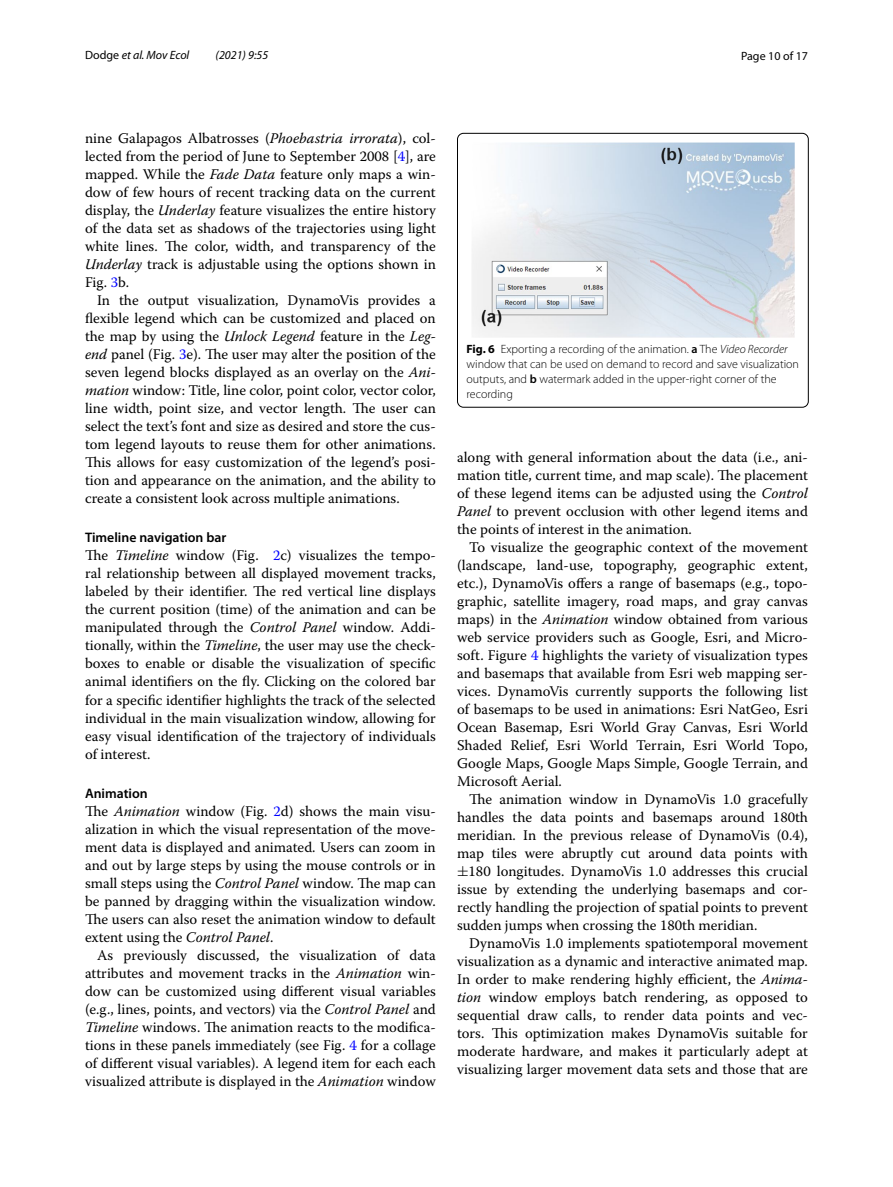
<style>
.page{position:relative;width:893px;height:1187px;background:#fff}
.page>*{position:absolute;margin:0;border:0;box-sizing:border-box;transform-origin:0 0}
.t1{font:14.7px/18px "Warnock Pro";color:#000;text-align:justify}
.t2{font:600 13.8px "Myriad Pro";color:#000}
.t3{font:300 12px/15px "Myriad Pro";color:#000}
.t4{font:italic 12px "Myriad Pro";color:#000}
.t5{font:12px "Myriad Pro";color:#000}
.s1{font-style:normal}
.s2{font-style:italic}
.s3{color:#00f}
.s4{font-weight:700}
.s5{font-weight:600}
.s6{font-family:"MTSY"}
</style>
<div class="page">
<img style="left:472px;top:142px;width:322px;height:196px">
<div style="left:457px;top:133px;width:351px;height:274px;border:1px solid #000;border-radius:6px"></div>
<p class="t4" style="left:85px;top:48px;width:106px"><span class="s1">Dodge</span> et al. Mov Ecol</p>
<p class="t4" style="left:216px;top:48px;width:54px">(2021) 9:55</p>
<p class="t5" style="left:741px;top:48px;width:68px">Page 10 of 17</p>
<p class="t1" style="left:85px;top:128px;width:352px">nine Galapagos Albatrosses (<span class="s2">Phoebastria irrorata</span>), col&shy;lected from the period of June to September 2008 [<span class="s3">4</span>], are mapped. While the <span class="s2">Fade Data</span> feature only maps a win&shy;dow of few hours of recent tracking data on the current display, the <span class="s2">Underlay</span> feature visualizes the entire history of the data set as shadows of the trajectories using light white lines. The color, width, and transparency of the <span class="s2">Underlay</span> track is adjustable using the options shown in Fig. <span class="s3">3</span>b.</p>
<p class="t1" style="left:85px;top:290px;width:352px;text-indent:12px">In the output visualization, DynamoVis provides a flexible legend which can be customized and placed on the map by using the <span class="s2">Unlock Legend</span> feature in the <span class="s2">Leg&shy;end</span> panel (Fig. <span class="s3">3</span>e). The user may alter the position of the seven legend blocks displayed as an overlay on the <span class="s2">Ani&shy;mation</span> window: Title, line color, point color, vector color, line width, point size, and vector length. The user can select the text’s font and size as desired and store the cus&shy;tom legend layouts to reuse them for other animations.<br>This allows for easy customization of the legend’s posi&shy;tion and appearance on the animation, and the ability to create a consistent look across multiple animations.</p>
<p class="t2" style="left:85px;top:529px;width:143px">Timeline navigation bar</p>
<p class="t1" style="left:85px;top:546px;width:352px">The <span class="s2">Timeline</span> window (Fig. <span class="s3">2</span>c) visualizes the tempo&shy;ral relationship between all displayed movement tracks, labeled by their identifier. The red vertical line displays the current position (time) of the animation and can be manipulated through the <span class="s2">Control Panel</span> window. Addi&shy;tionally, within the <span class="s2">Timeline</span>, the user may use the check&shy;boxes to enable or disable the visualization of specific animal identifiers on the fly. Clicking on the colored bar for a specific identifier highlights the track of the selected individual in the main visualization window, allowing for easy visual identification of the trajectory of individuals of interest.</p>
<p class="t2" style="left:85px;top:784px;width:64px">Animation</p>
<p class="t1" style="left:85px;top:802px;width:352px">The <span class="s2">Animation</span> window (Fig. <span class="s3">2</span>d) shows the main visu&shy;alization in which the visual representation of the move&shy;ment data is displayed and animated. Users can zoom in and out by large steps by using the mouse controls or in small steps using the <span class="s2">Control Panel</span> window. The map can be panned by dragging within the visualization window.<br>The users can also reset the animation window to default extent using the <span class="s2">Control Panel</span>.</p>
<p class="t1" style="left:85px;top:946px;width:352px;text-indent:12px">As previously discussed, the visualization of data attributes and movement tracks in the <span class="s2">Animation</span> win&shy;dow can be customized using different visual variables (e.g., lines, points, and vectors) via the <span class="s2">Control Panel</span> and <span class="s2">Timeline</span> windows. The animation reacts to the modifica&shy;tions in these panels immediately (see Fig. <span class="s3">4</span> for a collage of different visual variables). A legend item for each each visualized attribute is displayed in the <span class="s2">Animation</span> window</p>
<p class="t3" style="left:466px;top:341px;width:334px"><span class="s4">Fig. 6</span> Exporting a recording of the animation. <span class="s5">a</span> The <span class="s2">Video Recorder </span>window that can be used on demand to record and save visualization outputs, and <span class="s5">b</span> watermark added in the upper-right corner of the recording</p>
<p class="t1" style="left:457px;top:447px;width:352px">along with general information about the data (i.e., ani&shy;mation title, current time, and map scale). The placement of these legend items can be adjusted using the <span class="s2">Control Panel</span> to prevent occlusion with other legend items and the points of interest in the animation.</p>
<p class="t1" style="left:457px;top:537px;width:352px;text-indent:12px">To visualize the geographic context of the movement (landscape, land-use, topography, geographic extent, etc.), DynamoVis offers a range of basemaps (e.g., topo&shy;graphic, satellite imagery, road maps, and gray canvas maps) in the <span class="s2">Animation</span> window obtained from various web service providers such as Google, Esri, and Micro&shy;soft. Figure <span class="s3">4</span> highlights the variety of visualization types and basemaps that available from Esri web mapping ser&shy;vices. DynamoVis currently supports the following list of basemaps to be used in animations: Esri NatGeo, Esri Ocean Basemap, Esri World Gray Canvas, Esri World Shaded Relief, Esri World Terrain, Esri World Topo, Google Maps, Google Maps Simple, Google Terrain, and Microsoft Aerial.</p>
<p class="t1" style="left:457px;top:789px;width:352px;text-indent:12px">The animation window in DynamoVis 1.0 gracefully handles the data points and basemaps around 180th meridian. In the previous release of DynamoVis (0.4), map tiles were abruptly cut around data points with <span class="s6">±</span>180 longitudes. DynamoVis 1.0 addresses this crucial issue by extending the underlying basemaps and cor&shy;rectly handling the projection of spatial points to prevent sudden jumps when crossing the 180th meridian.</p>
<p class="t1" style="left:457px;top:933px;width:352px;text-indent:12px">DynamoVis 1.0 implements spatiotemporal movement visualization as a dynamic and interactive animated map.<br>In order to make rendering highly efficient, the <span class="s2">Anima&shy;tion</span> window employs batch rendering, as opposed to sequential draw calls, to render data points and vec&shy;tors. This optimization makes DynamoVis suitable for moderate hardware, and makes it particularly adept at visualizing larger movement data sets and those that are</p>
</div>
